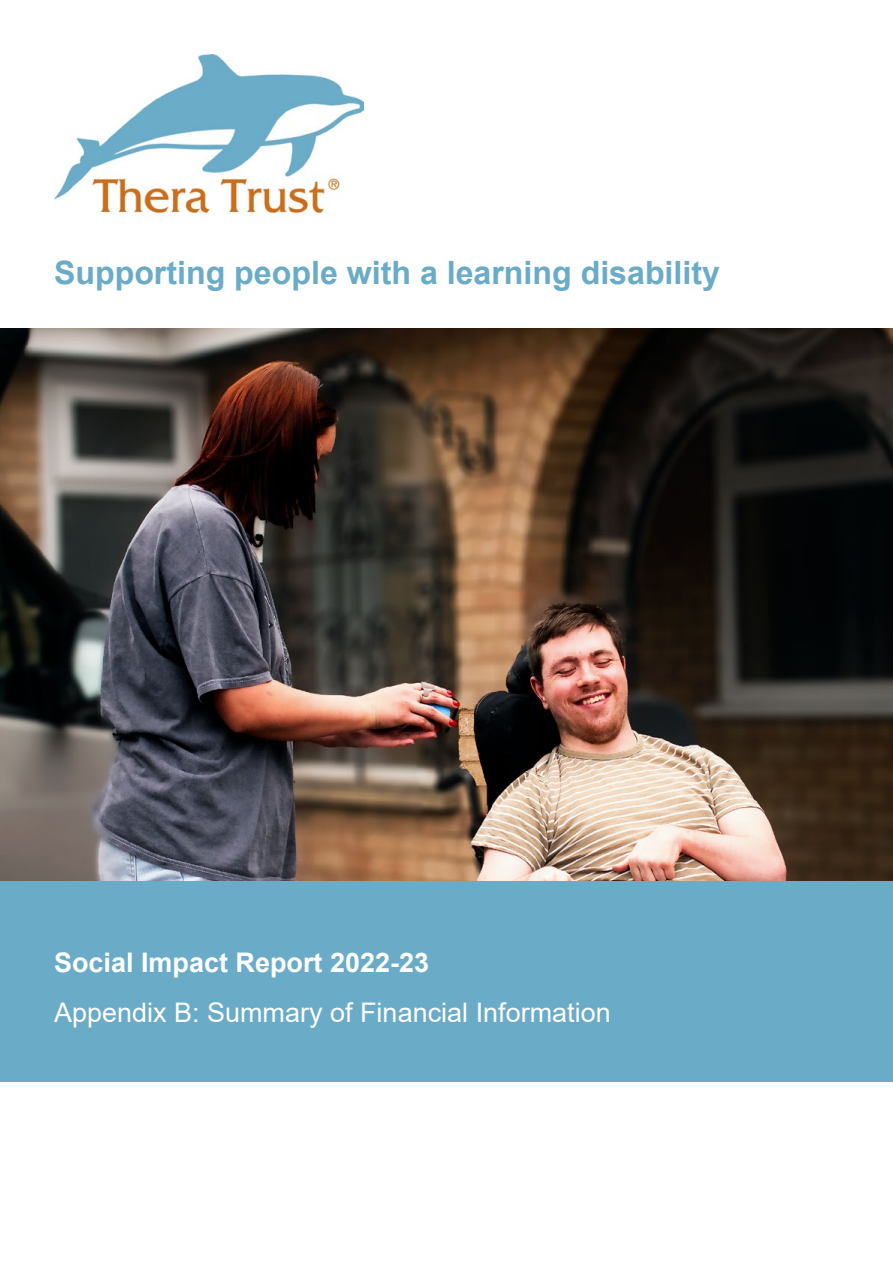
<style>
.page{position:relative;width:893px;height:1263px;background:#fff}
.page>*{position:absolute;margin:0;border:0;box-sizing:border-box;transform-origin:0 0}
.t1{font:700 32.1px "Arial";color:#6aabc7}
.t2{font:27px "Arial";color:#fff}
.t3{font:700 27px "Arial";color:#fff}
</style>
<div class="page">
<div style="left:1px;top:851px;width:892px;height:231px;background:#6aabc7"></div>
<img style="left:54px;top:54px;width:310px;height:160px">
<img style="left:0;top:328px;width:893px;height:553px">
<p class="t1" style="left:54px;top:250px;width:667px">Supporting people with a learning disability</p>
<p class="t3" style="left:54px;top:944px;width:377px">Social Impact Report 2022-23</p>
<p class="t2" style="left:54px;top:994px;width:558px">Appendix B: Summary of Financial Information</p>
</div>
